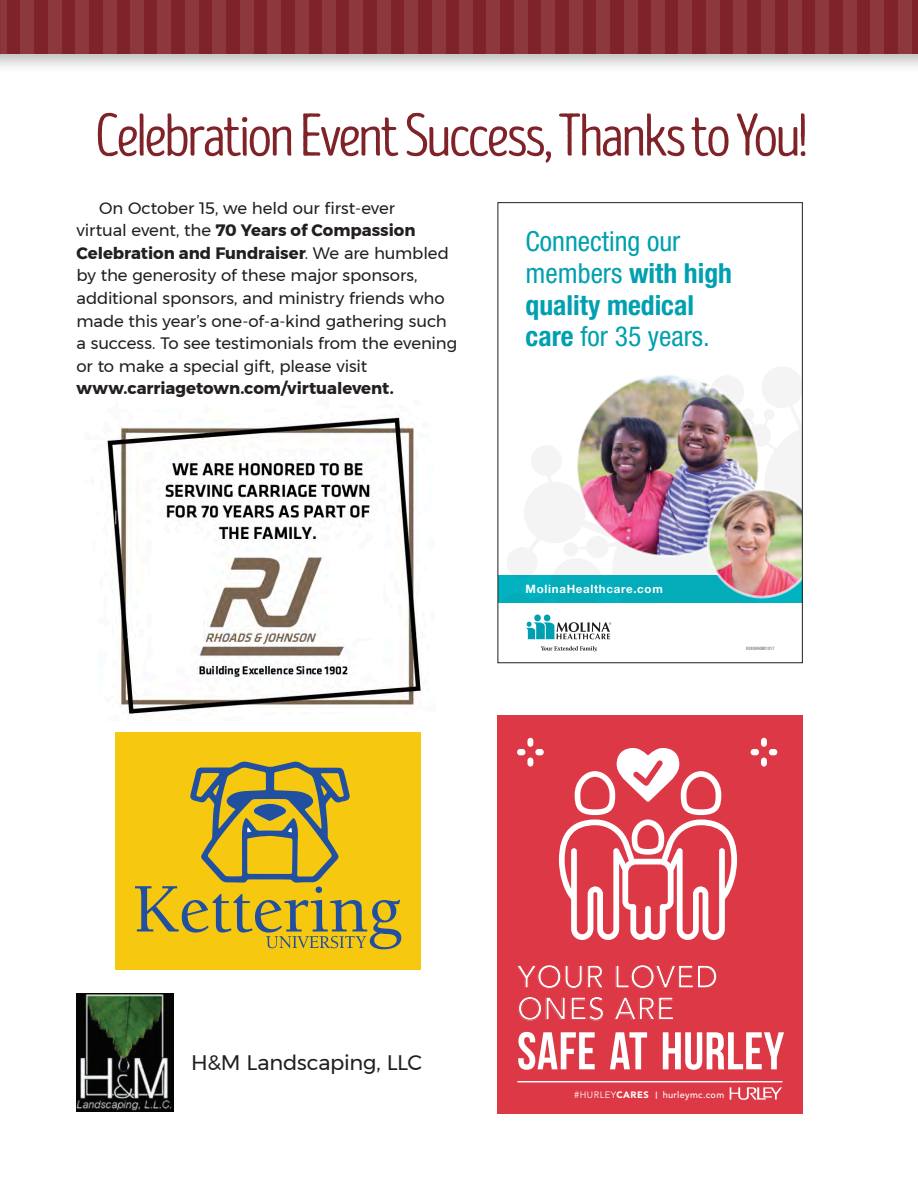
<style>
.page{position:relative;width:918px;height:1188px;background:#fff}
.page>*{position:absolute;margin:0;border:0;box-sizing:border-box;transform-origin:0 0}
.t1{font:60.3px "Intro Head R Base";letter-spacing:-.05em;color:#802328}
.t2{font:52.95px "Bebas Neue";letter-spacing:.01em;color:#fff}
.t3{font:500 31.8px/31.8px "Avenir LT Std";letter-spacing:.01em;color:#fff}
.t4{font:condensed 27.75px/31.8px "Helvetica Neue";color:#00a0b0}
.t5{font:21px "Montserrat";letter-spacing:-.015em;color:#231f20}
.t6{font:16.5px/22.5px "Montserrat";letter-spacing:-.005em;color:#231f20}
.t7{font:700 16.5px "Montserrat";letter-spacing:-.005em;color:#231f20}
.t8{font:700 11.55px "Helvetica Neue";letter-spacing:.06em;color:#fff}
.t9{font:500 9.3px "Avenir LT Std";letter-spacing:.03em;color:#fff}
.t10{font:condensed 4.65px "Helvetica Neue";color:#636366}
.s1{font-weight:700}
.s2{font-weight:400}
.s3{font-weight:900}
.s4{font-weight:800;font-size:7.2px}
</style>
<div class="page">
<img style="left:105px;top:417px;width:316px;height:297px">
<div style="left:0;top:0;width:918px;height:74px;background:#231f20;opacity:.3"></div>
<div style="left:0;top:0;width:918px;height:54px;background:#802328"></div>
<div style="left:158px;top:0;width:13px;height:54px;background:#8c383d"></div>
<div style="left:267px;top:0;width:14px;height:54px;background:#8c383d"></div>
<div style="left:377px;top:0;width:14px;height:54px;background:#8c383d"></div>
<div style="left:75px;top:0;width:14px;height:54px;background:#8c383d"></div>
<div style="left:213px;top:0;width:13px;height:54px;background:#8c383d"></div>
<div style="left:322px;top:0;width:14px;height:54px;background:#8c383d"></div>
<div style="left:21px;top:0;width:13px;height:54px;background:#8c383d"></div>
<div style="left:432px;top:0;width:13px;height:54px;background:#8c383d"></div>
<div style="left:130px;top:0;width:14px;height:54px;background:#8c383d"></div>
<div style="left:185px;top:0;width:14px;height:54px;background:#8c383d"></div>
<div style="left:295px;top:0;width:13px;height:54px;background:#8c383d"></div>
<div style="left:0;top:0;width:7px;height:54px;background:#8c383d"></div>
<div style="left:404px;top:0;width:14px;height:54px;background:#8c383d"></div>
<div style="left:103px;top:0;width:13px;height:54px;background:#8c383d"></div>
<div style="left:240px;top:0;width:13px;height:54px;background:#8c383d"></div>
<div style="left:350px;top:0;width:13px;height:54px;background:#8c383d"></div>
<div style="left:48px;top:0;width:14px;height:54px;background:#8c383d"></div>
<div style="left:761px;top:0;width:13px;height:54px;background:#8c383d"></div>
<div style="left:459px;top:0;width:14px;height:54px;background:#8c383d"></div>
<div style="left:870px;top:0;width:14px;height:54px;background:#8c383d"></div>
<div style="left:569px;top:0;width:13px;height:54px;background:#8c383d"></div>
<div style="left:679px;top:0;width:13px;height:54px;background:#8c383d"></div>
<div style="left:816px;top:0;width:13px;height:54px;background:#8c383d"></div>
<div style="left:514px;top:0;width:14px;height:54px;background:#8c383d"></div>
<div style="left:624px;top:0;width:13px;height:54px;background:#8c383d"></div>
<div style="left:733px;top:0;width:14px;height:54px;background:#8c383d"></div>
<div style="left:788px;top:0;width:14px;height:54px;background:#8c383d"></div>
<div style="left:487px;top:0;width:13px;height:54px;background:#8c383d"></div>
<div style="left:898px;top:0;width:13px;height:54px;background:#8c383d"></div>
<div style="left:596px;top:0;width:14px;height:54px;background:#8c383d"></div>
<div style="left:706px;top:0;width:13px;height:54px;background:#8c383d"></div>
<div style="left:843px;top:0;width:14px;height:54px;background:#8c383d"></div>
<div style="left:542px;top:0;width:13px;height:54px;background:#8c383d"></div>
<div style="left:651px;top:0;width:14px;height:54px;background:#8c383d"></div>
<hr style="left:0;top:0;width:1px;height:74px;background:#231f20;opacity:.3">
<hr style="left:0;top:0;width:1px;height:54px;background:#fff">
<svg style="left:541px;top:646px;width:56px;height:6px"></svg>
<svg style="left:526px;top:615px;width:85px;height:24px"></svg>
<svg style="left:500px;top:367px;width:301px;height:235px"></svg>
<img style="left:577px;top:375px;width:181px;height:181px;border-radius:91px">
<img style="left:707px;top:489px;width:94px;height:109px">
<div style="left:498px;top:202px;width:305px;height:461px;border:1px solid #231f20"></div>
<div style="left:497px;top:715px;width:305px;height:398px;background:#dd3845"></div>
<hr style="left:518px;top:1081px;width:264px;height:1px;background:#fff">
<svg style="left:730px;top:1087px;width:52px;height:13px"></svg>
<div style="left:761px;top:738px;width:6px;height:9px;background:#fff;border-radius:3px"></div>
<div style="left:761px;top:758px;width:6px;height:9px;background:#fff;border-radius:3px"></div>
<div style="left:751px;top:749px;width:8px;height:6px;background:#fff;border-radius:3px"></div>
<div style="left:769px;top:749px;width:8px;height:6px;background:#fff;border-radius:3px"></div>
<div style="left:527px;top:738px;width:6px;height:9px;background:#fff;border-radius:3px"></div>
<div style="left:527px;top:758px;width:6px;height:9px;background:#fff;border-radius:3px"></div>
<div style="left:517px;top:749px;width:8px;height:6px;background:#fff;border-radius:3px"></div>
<div style="left:535px;top:749px;width:9px;height:6px;background:#fff;border-radius:3px"></div>
<svg style="left:559px;top:748px;width:178px;height:192px"></svg>
<img style="left:76px;top:993px;width:97px;height:119px">
<div style="left:116px;top:732px;width:305px;height:238px;background:#f6c810"></div>
<svg style="left:135px;top:761px;width:266px;height:188px"></svg>
<h1 class="t1" style="left:95px;top:103px;width:714px">Celebration Event Success, Thanks to You!</h1>
<p class="t6" style="left:76px;top:197px;width:382px;text-indent:23px">On October 15, we held our first-ever<br>virtual event, the <span class="s1">70 Years of Compassion Celebration and Fundraiser</span>. We are humbled by the generosity of these major sponsors, additional sponsors, and ministry friends who made this year’s one-of-a-kind gathering such a success. To see testimonials from the evening or to make a special gift, please visit</p>
<p class="t7" style="left:76px;top:375px;width:319px">www.carriagetown.com/virtualevent.</p>
<h3 class="t4" style="left:526px;top:225px;width:208px">Connecting our members <span class="s1">with high quality medical care</span> for 35 years.</h3>
<p class="t8" style="left:526px;top:582px;width:139px">MolinaHealthcare.com</p>
<p class="t10" style="left:746px;top:646px;width:30px">9240990MI1017</p>
<p class="t5" style="left:191px;top:1047px;width:232px">H&amp;M Landscaping, LLC</p>
<h3 class="t3" style="left:517px;top:962px;width:203px">YOUR LOVED<br>ONES ARE</h3>
<h2 class="t2" style="left:517px;top:1022px;width:269px">SAFE AT HURLEY</h2>
<p class="t9" style="left:574px;top:1090px;width:152px"><span class="s2">#HURLEY</span><span class="s3">CARES</span> <span class="s4">|</span> hurleymc.com</p>
</div>
